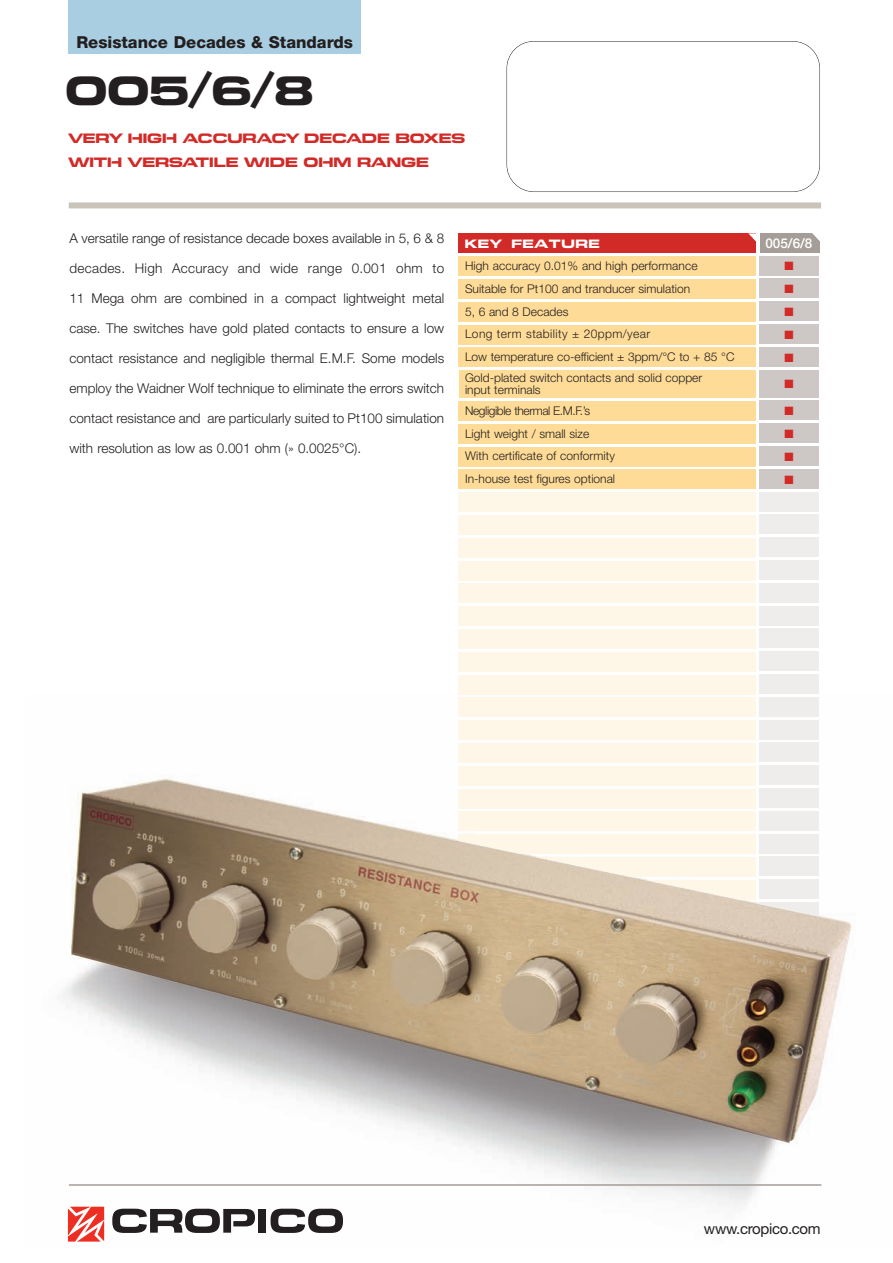
<style>
.page{position:relative;width:893px;height:1263px;background:#fff}
.page>*{position:absolute;margin:0;border:0;box-sizing:border-box;transform-origin:0 0}
.t1{font:40.5px "Seaward";color:#231f20}
.t2{font:800 16.5px "Helvetica Neue";color:#231f20}
.t3{font:15px "Helvetica Neue";letter-spacing:-.02em;color:#231f20}
.t4{font:300 13.5px "Helvetica Neue";color:#231f20}
.t5{font:13.5px/24px "Seaward";letter-spacing:-.055em;color:#d12a27}
.t6{font:300 13.5px "Helvetica Neue";letter-spacing:.02em;color:#231f20}
.t7{font:500 13.5px "Helvetica Neue";color:#fff}
.t8{font:300 12px/12px "Helvetica Neue";color:#231f20}
.t9{font:300 12px "Helvetica Neue";letter-spacing:.035em;color:#231f20}
.t10{font:300 12px "Helvetica Neue";letter-spacing:-.035em;color:#231f20}
.t11{font:12px "Seaward";color:#fff}
.t12{font:12px "Zapf Dingbats";color:#d12a27}
</style>
<div class="page">
<img style="left:63px;top:697px;width:789px;height:545px">
<div style="left:69px;top:202px;width:752px;height:6px;background:#c9c3ba"></div>
<div style="left:69px;top:0;width:292px;height:54px;background:#a9cee2"></div>
<div style="left:459px;top:234px;width:297px;height:19px;background:#d12a27"></div>
<svg style="left:748px;top:233px;width:16px;height:8px"></svg>
<div style="left:760px;top:234px;width:59px;height:19px;background:#a59d98"></div>
<svg style="left:812px;top:233px;width:8px;height:8px"></svg>
<div style="left:459px;top:257px;width:297px;height:19px;background:#fedb96"></div>
<div style="left:759px;top:256px;width:60px;height:19px;background:#cdc8c5"></div>
<div style="left:459px;top:279px;width:297px;height:20px;background:#fedb96"></div>
<div style="left:759px;top:279px;width:60px;height:19px;background:#cdc8c5"></div>
<div style="left:459px;top:302px;width:297px;height:20px;background:#fedb96"></div>
<div style="left:759px;top:302px;width:60px;height:19px;background:#cdc8c5"></div>
<div style="left:459px;top:325px;width:297px;height:19px;background:#fedb96"></div>
<div style="left:759px;top:324px;width:60px;height:20px;background:#cdc8c5"></div>
<div style="left:459px;top:348px;width:297px;height:19px;background:#fedb96"></div>
<div style="left:759px;top:347px;width:60px;height:19px;background:#cdc8c5"></div>
<div style="left:459px;top:401px;width:297px;height:20px;background:#fedb96"></div>
<div style="left:759px;top:401px;width:60px;height:19px;background:#cdc8c5"></div>
<div style="left:459px;top:492px;width:297px;height:20px;background:#fef7e8"></div>
<div style="left:759px;top:492px;width:60px;height:19px;background:#eeedec"></div>
<div style="left:459px;top:370px;width:296px;height:28px;background:#fedb96"></div>
<div style="left:759px;top:370px;width:60px;height:28px;background:#cdc8c5"></div>
<div style="left:459px;top:424px;width:297px;height:19px;background:#fedb96"></div>
<div style="left:759px;top:424px;width:60px;height:19px;background:#cdc8c5"></div>
<div style="left:459px;top:447px;width:297px;height:19px;background:#fedb96"></div>
<div style="left:759px;top:446px;width:60px;height:19px;background:#cdc8c5"></div>
<div style="left:459px;top:470px;width:297px;height:19px;background:#fedb96"></div>
<div style="left:759px;top:469px;width:60px;height:19px;background:#cdc8c5"></div>
<div style="left:459px;top:515px;width:297px;height:20px;background:#fef7e8"></div>
<div style="left:759px;top:515px;width:60px;height:19px;background:#eeedec"></div>
<div style="left:459px;top:538px;width:297px;height:19px;background:#fef7e8"></div>
<div style="left:759px;top:538px;width:60px;height:19px;background:#eeedec"></div>
<div style="left:459px;top:561px;width:297px;height:19px;background:#fef7e8"></div>
<div style="left:759px;top:560px;width:60px;height:19px;background:#eeedec"></div>
<div style="left:459px;top:584px;width:297px;height:19px;background:#fef7e8"></div>
<div style="left:759px;top:583px;width:60px;height:19px;background:#eeedec"></div>
<div style="left:459px;top:606px;width:297px;height:20px;background:#fef7e8"></div>
<div style="left:759px;top:606px;width:60px;height:19px;background:#eeedec"></div>
<div style="left:459px;top:629px;width:297px;height:20px;background:#fef7e8"></div>
<div style="left:759px;top:629px;width:60px;height:19px;background:#eeedec"></div>
<div style="left:459px;top:652px;width:297px;height:19px;background:#fef7e8"></div>
<div style="left:759px;top:652px;width:60px;height:19px;background:#eeedec"></div>
<div style="left:459px;top:675px;width:297px;height:19px;background:#fef7e8"></div>
<div style="left:759px;top:674px;width:60px;height:19px;background:#eeedec"></div>
<div style="left:459px;top:698px;width:297px;height:19px;background:#fef7e8"></div>
<div style="left:759px;top:697px;width:60px;height:19px;background:#eeedec"></div>
<div style="left:459px;top:720px;width:297px;height:20px;background:#fef7e8"></div>
<div style="left:759px;top:720px;width:60px;height:19px;background:#eeedec"></div>
<div style="left:459px;top:743px;width:297px;height:20px;background:#fef7e8"></div>
<div style="left:759px;top:743px;width:60px;height:19px;background:#eeedec"></div>
<div style="left:459px;top:766px;width:297px;height:19px;background:#fef7e8"></div>
<div style="left:759px;top:766px;width:60px;height:19px;background:#eeedec"></div>
<div style="left:459px;top:789px;width:297px;height:19px;background:#fef7e8"></div>
<div style="left:759px;top:788px;width:60px;height:19px;background:#eeedec"></div>
<div style="left:459px;top:812px;width:297px;height:19px;background:#fef7e8"></div>
<div style="left:759px;top:811px;width:60px;height:19px;background:#eeedec"></div>
<div style="left:459px;top:834px;width:297px;height:20px;background:#fef7e8"></div>
<div style="left:759px;top:834px;width:60px;height:19px;background:#eeedec"></div>
<svg style="left:459px;top:857px;width:297px;height:20px;background:#eee3d1"></svg>
<div style="left:759px;top:857px;width:60px;height:19px;background:#eeedec"></div>
<svg style="left:459px;top:880px;width:297px;height:19px;background:#deceb9"></svg>
<div style="left:759px;top:880px;width:60px;height:19px;background:#eeedec"></div>
<svg style="left:459px;top:903px;width:297px;height:19px;background:#d3bea1"></svg>
<svg style="left:759px;top:902px;width:60px;height:19px"></svg>
<svg style="left:459px;top:926px;width:297px;height:19px;background:#cbb490"></svg>
<div style="left:759px;top:925px;width:60px;height:19px;background:#dac9b7"></div>
<svg style="left:459px;top:948px;width:297px;height:20px;background:#c1a884"></svg>
<svg style="left:759px;top:948px;width:60px;height:19px"></svg>
<svg style="left:459px;top:971px;width:297px;height:20px;background:#b9a281"></svg>
<svg style="left:759px;top:971px;width:60px;height:19px"></svg>
<svg style="left:459px;top:994px;width:297px;height:19px;background:#b49e81"></svg>
<svg style="left:759px;top:994px;width:60px;height:19px"></svg>
<svg style="left:459px;top:1017px;width:297px;height:19px;background:#b59e7f"></svg>
<svg style="left:759px;top:1016px;width:60px;height:19px"></svg>
<img style="left:166px;top:779px;width:248px;height:52px">
<hr style="left:69px;top:1184px;width:752px;height:2px;background:#a59d98">
<svg style="left:112px;top:1209px;width:143px;height:24px"></svg>
<div style="left:258px;top:1209px;width:8px;height:24px;background:#231f20"></div>
<svg style="left:271px;top:1209px;width:72px;height:24px"></svg>
<svg style="left:68px;top:1207px;width:36px;height:34px"></svg>
<div style="left:507px;top:41px;width:313px;height:151px;border:1px solid #231f20;border-radius:27px"></div>
<p class="t2" style="left:76px;top:36px;width:278px">Resistance Decades &amp; Standards</p>
<h1 class="t1" style="left:64px;top:67px;width:252px">005/6/8</h1>
<p class="t5" style="left:68px;top:126px;width:399px">VERY HIGH ACCURACY DECADE BOXES<br>WITH VERSATILE WIDE OHM RANGE</p>
<p class="t4" style="left:69px;top:233px;width:376px">A versatile range of resistance decade boxes available in 5, 6 &amp; 8</p>
<p class="t6" style="left:69px;top:263px;width:376px">decades. High Accuracy and wide range 0.001 ohm to</p>
<p class="t4" style="left:69px;top:293px;width:376px">11 Mega ohm are combined in a compact lightweight metal</p>
<p class="t4" style="left:69px;top:323px;width:376px">case. The switches have gold plated contacts to ensure a low</p>
<p class="t4" style="left:69px;top:353px;width:376px">contact resistance and negligible thermal E.M.F. Some models</p>
<p class="t4" style="left:69px;top:383px;width:376px">employ the Waidner Wolf technique to eliminate the errors switch</p>
<p class="t4" style="left:69px;top:413px;width:376px">contact resistance and are particularly suited to Pt100 simulation</p>
<p class="t4" style="left:69px;top:443px;width:293px">with resolution as low as 0.001 ohm (» 0.0025°C).</p>
<p class="t11" style="left:465px;top:237px;width:137px">KEY FEATURE</p>
<p class="t7" style="left:765px;top:239px;width:49px">005/6/8</p>
<p class="t8" style="left:465px;top:261px;width:234px">High accuracy 0.01% and high performance</p>
<p class="t12" style="left:784px;top:259px;width:11px">■</p>
<p class="t8" style="left:465px;top:284px;width:227px">Suitable for Pt100 and tranducer simulation</p>
<p class="t12" style="left:784px;top:282px;width:11px">■</p>
<p class="t8" style="left:465px;top:306px;width:105px">5, 6 and 8 Decades</p>
<p class="t12" style="left:784px;top:305px;width:11px">■</p>
<p class="t9" style="left:465px;top:330px;width:187px">Long term stability ± 20ppm/year</p>
<p class="t12" style="left:784px;top:328px;width:11px">■</p>
<p class="t8" style="left:465px;top:352px;width:271px">Low temperature co-efficient ± 3ppm/°C to + 85 °C</p>
<p class="t12" style="left:784px;top:350px;width:11px">■</p>
<p class="t8" style="left:465px;top:373px;width:239px">Gold-plated switch contacts and solid copper input terminals</p>
<p class="t12" style="left:784px;top:376px;width:11px">■</p>
<p class="t8" style="left:465px;top:428px;width:126px">Light weight / small size</p>
<p class="t12" style="left:784px;top:427px;width:11px">■</p>
<p class="t8" style="left:465px;top:451px;width:151px">With certificate of conformity</p>
<p class="t12" style="left:784px;top:450px;width:11px">■</p>
<p class="t8" style="left:465px;top:474px;width:152px">In-house test figures optional</p>
<p class="t12" style="left:784px;top:472px;width:11px">■</p>
<p class="t10" style="left:465px;top:406px;width:127px">Negligible thermal E.M.F.’s</p>
<p class="t12" style="left:784px;top:404px;width:11px">■</p>
<p class="t3" style="left:704px;top:1223px;width:118px">www.cropico.com</p>
</div>
